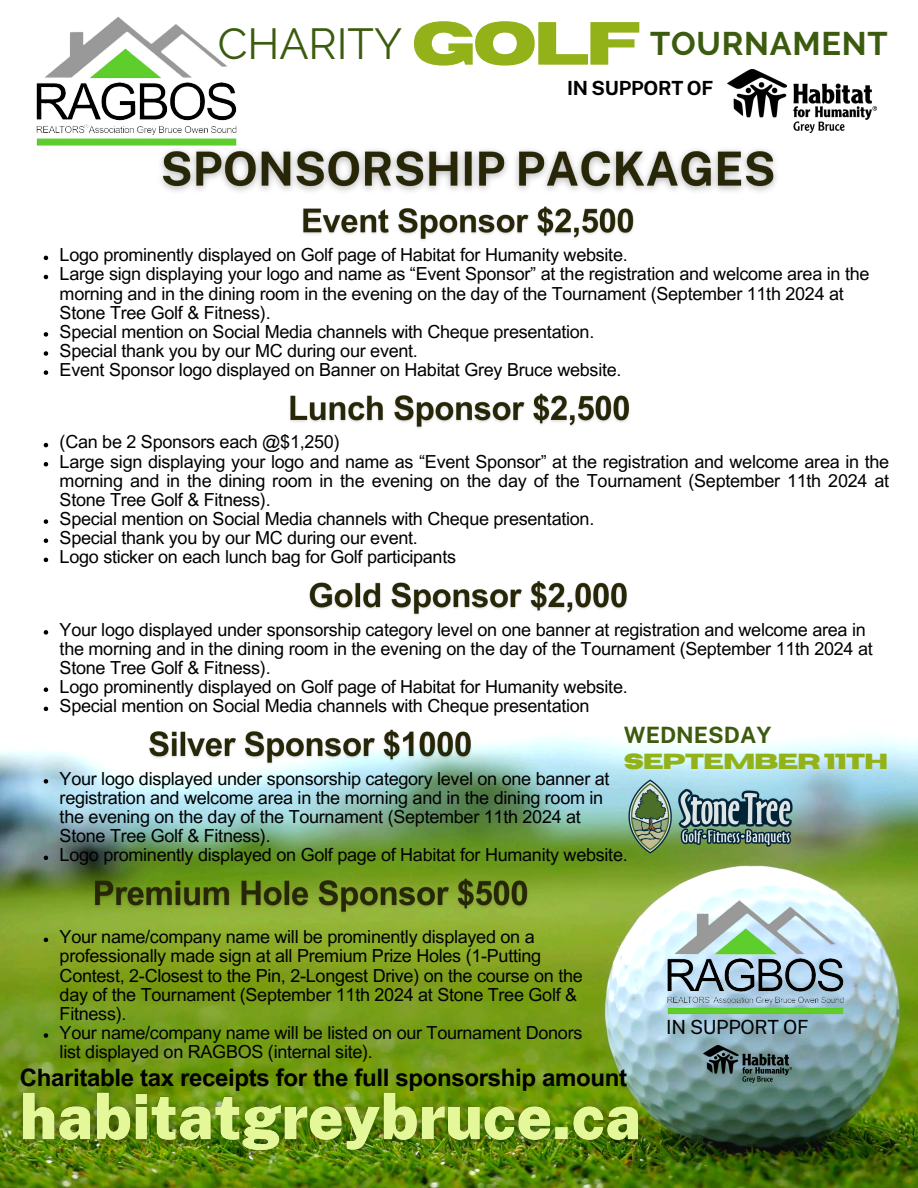
<style>
.page{position:relative;width:918px;height:1188px;background:#fff}
.page>*{position:absolute;margin:0;border:0;box-sizing:border-box;transform-origin:0 0}
.t1{font:700 60.75px "Horizon";color:#93b219}
.t2{font:43.35px "Raleway";color:#3b5b0e}
.t3{font:700 32.55px "Raleway";letter-spacing:.025em;color:#3b5b0e}
.t4{font:700 24px "Arial MT Pro";letter-spacing:-.015em;color:#000}
.t5{font:700 22.5px "Public Sans";color:#3b5b0e}
.t6{font:700 21.75px "Horizon";letter-spacing:-.055em;color:#93b219}
.t7{font:19.5px "Public Sans";letter-spacing:-.015em;color:#000}
.t8{font:700 19.5px "Public Sans";letter-spacing:-.015em;color:#000}
.t9{font:18px/19.2px "Arial MT Pro";letter-spacing:-.015em;color:#000}
</style>
<div class="page">
<img style="left:0;top:631px;width:918px;height:557px">
<img style="left:703px;top:1045px;width:88px;height:37px">
<img style="left:666px;top:897px;width:178px;height:121px">
<img style="left:727px;top:69px;width:150px;height:63px">
<img style="left:36px;top:17px;width:201px;height:129px">
<img style="left:624px;top:777px;width:173px;height:80px">
<img style="left:150px;top:139px;width:627px;height:53px">
<img style="left:303px;top:206px;width:331px;height:35px">
<svg style="left:44px;top:256px;width:4px;height:4px"></svg>
<svg style="left:44px;top:275px;width:4px;height:4px"></svg>
<svg style="left:44px;top:332px;width:4px;height:5px"></svg>
<svg style="left:44px;top:351px;width:4px;height:5px"></svg>
<svg style="left:44px;top:370px;width:4px;height:5px"></svg>
<img style="left:91px;top:876px;width:441px;height:42px">
<img style="left:5px;top:1075px;width:653px;height:96px">
<svg style="left:44px;top:938px;width:4px;height:4px"></svg>
<svg style="left:44px;top:1033px;width:4px;height:5px"></svg>
<img style="left:290px;top:393px;width:340px;height:36px">
<svg style="left:44px;top:443px;width:4px;height:4px"></svg>
<svg style="left:44px;top:462px;width:4px;height:4px"></svg>
<svg style="left:44px;top:519px;width:4px;height:5px"></svg>
<svg style="left:44px;top:538px;width:4px;height:5px"></svg>
<svg style="left:44px;top:558px;width:4px;height:4px"></svg>
<svg style="left:44px;top:779px;width:4px;height:5px"></svg>
<svg style="left:44px;top:856px;width:4px;height:4px"></svg>
<img style="left:145px;top:726px;width:332px;height:43px">
<svg style="left:44px;top:630px;width:4px;height:5px"></svg>
<svg style="left:44px;top:687px;width:4px;height:5px"></svg>
<svg style="left:44px;top:707px;width:4px;height:4px"></svg>
<img style="left:309px;top:581px;width:318px;height:34px">
<p class="t2" style="left:218px;top:19px;width:186px">CHARITY</p>
<p class="t1" style="left:412px;top:14px;width:232px">GOLF</p>
<p class="t3" style="left:650px;top:24px;width:239px">TOURNAMENT</p>
<p class="t8" style="left:567px;top:77px;width:148px">IN SUPPORT OF</p>
<p class="t9" style="left:60px;top:248px;width:570px">Logo prominently displayed on Golf page of Habitat for Humanity website.</p>
<p class="t9" style="left:60px;top:267px;width:811px">Large sign displaying your logo and name as “Event Sponsor” at the registration and welcome area in the morning and in the dining room in the evening on the day of the Tournament (September 11th 2024 at<br>Stone Tree Golf &amp; Fitness).</p>
<p class="t9" style="left:60px;top:324px;width:536px">Special mention on Social Media channels with Cheque presentation.</p>
<p class="t9" style="left:60px;top:343px;width:360px">Special thank you by our MC during our event.</p>
<p class="t9" style="left:60px;top:362px;width:563px">Event Sponsor logo displayed on Banner on Habitat Grey Bruce website.</p>
<p class="t9" style="left:60px;top:435px;width:282px">(Can be 2 Sponsors each @$1,250)</p>
<p class="t9" style="left:60px;top:454px;width:831px;text-align:justify">Large sign displaying your logo and name as “Event Sponsor” at the registration and welcome area in the morning and in the dining room in the evening on the day of the Tournament (September 11th 2024 at Stone Tree Golf &amp; Fitness).</p>
<p class="t9" style="left:60px;top:511px;width:536px">Special mention on Social Media channels with Cheque presentation.</p>
<p class="t9" style="left:60px;top:530px;width:360px">Special thank you by our MC during our event.</p>
<p class="t9" style="left:60px;top:550px;width:398px">Logo sticker on each lunch bag for Golf participants</p>
<p class="t9" style="left:60px;top:622px;width:815px">Your logo displayed under sponsorship category level on one banner at registration and welcome area in the morning and in the dining room in the evening on the day of the Tournament (September 11th 2024 at<br>Stone Tree Golf &amp; Fitness).</p>
<p class="t9" style="left:60px;top:679px;width:570px">Logo prominently displayed on Golf page of Habitat for Humanity website.</p>
<p class="t9" style="left:60px;top:699px;width:531px">Special mention on Social Media channels with Cheque presentation</p>
<p class="t5" style="left:624px;top:722px;width:149px">WEDNESDAY</p>
<p class="t6" style="left:624px;top:751px;width:266px">SEPTEMBER 11TH</p>
<p class="t9" style="left:60px;top:771px;width:551px">Your logo displayed under sponsorship category level on one banner at registration and welcome area in the morning and in the dining room in the evening on the day of the Tournament (September 11th 2024 at Stone Tree Golf &amp; Fitness).</p>
<p class="t9" style="left:60px;top:848px;width:570px">Logo prominently displayed on Golf page of Habitat for Humanity website.</p>
<p class="t9" style="left:60px;top:930px;width:525px">Your name/company name will be prominently displayed on a professionally made sign at all Premium Prize Holes (1-Putting Contest, 2-Closest to the Pin, 2-Longest Drive) on the course on the day of the Tournament (September 11th 2024 at Stone Tree Golf &amp; Fitness).</p>
<p class="t9" style="left:60px;top:1025px;width:524px">Your name/company name will be listed on our Tournament Donors list displayed on RAGBOS (internal site).</p>
<p class="t4" style="left:20px;top:1068px;width:609px">Charitable tax receipts for the full sponsorship amount</p>
<h5 class="t7" style="left:666px;top:1016px;width:144px">IN SUPPORT OF</h5>
</div>
